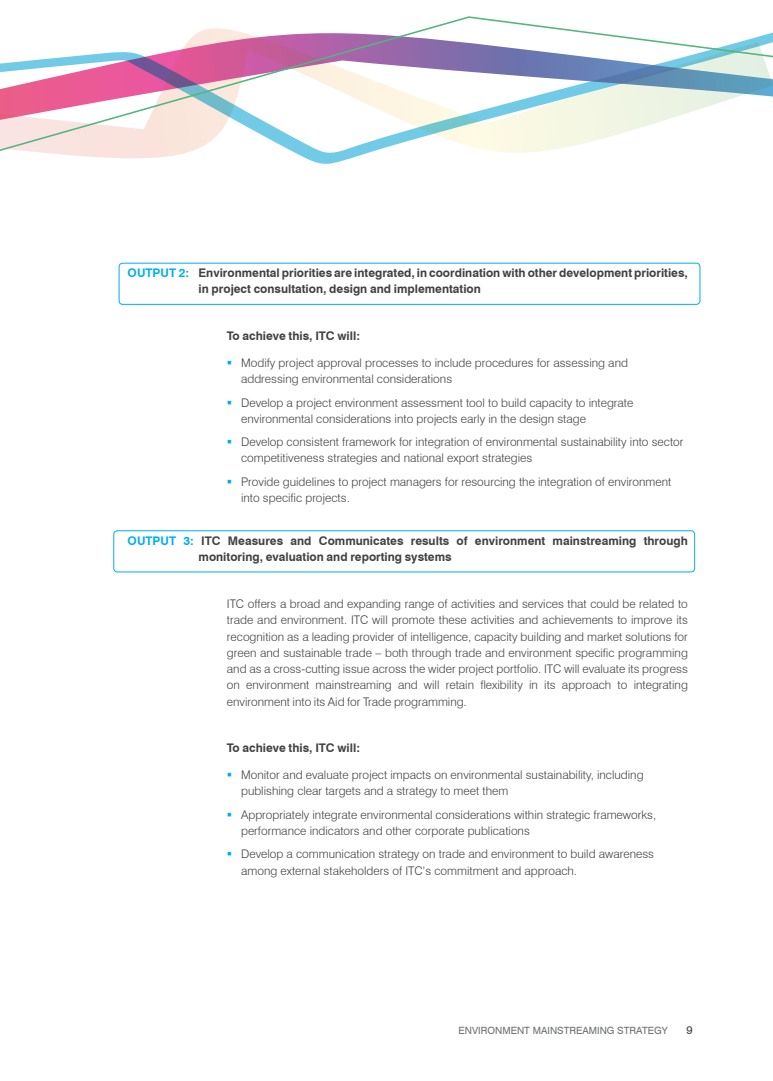
<style>
.page{position:relative;width:773px;height:1081px;background:#fff}
.page>*{position:absolute;margin:0;border:0;box-sizing:border-box;transform-origin:0 0}
.t1{font:300 11.88px/16.2px "Swiss 721 BT";color:#414142}
.t2{font:700 11.88px/16.2px "Swiss 721 BT";color:#414142}
.t3{font:11.25px "Swiss 721 BT";color:#414142}
.t4{font:10px "Swiss 721 BT";color:#6d6f71}
.s1{color:#00aeef}
</style>
<div class="page">
<svg style="left:0;top:16px;width:772px;height:148px"></svg>
<div style="left:119px;top:263px;width:581px;height:42px;border:1px solid #00aeef;border-radius:4px"></div>
<div style="left:113px;top:530px;width:581px;height:42px;border:1px solid #00aeef;border-radius:4px"></div>
<p class="t2" style="left:198px;top:265px;width:491px;text-indent:-71px"><span class="s1">Output 2:</span> Environmental priorities are integrated, in coordination with other development priorities, in project consultation, design and implementation</p>
<p class="t2" style="left:227px;top:328px;width:134px">To achieve this, ITC will:</p>
<p class="t1" style="left:241px;top:354px;width:388px">Modify project approval processes to include procedures for assessing and addressing environmental considerations</p>
<p class="t1" style="left:241px;top:394px;width:394px">Develop a project environment assessment tool to build capacity to integrate environmental considerations into projects early in the design stage</p>
<p class="t1" style="left:241px;top:434px;width:444px">Develop consistent framework for integration of environmental sustainability into sector competitiveness strategies and national export strategies</p>
<p class="t1" style="left:241px;top:473px;width:431px">Provide guidelines to project managers for resourcing the integration of environment into specific projects.</p>
<p class="t2" style="left:198px;top:533px;width:490px;text-indent:-71px"><span class="s1">Output 3:</span> ITC Measures and Communicates results of environment mainstreaming through monitoring, evaluation and reporting systems</p>
<p class="t1" style="left:227px;top:596px;width:462px;text-align:justify">ITC offers a broad and expanding range of activities and services that could be related to trade and environment. ITC will promote these activities and achievements to improve its recognition as a leading provider of intelligence, capacity building and market solutions for green and sustainable trade – both through trade and environment specific programming and as a cross-cutting issue across the wider project portfolio. ITC will evaluate its progress on environment mainstreaming and will retain flexibility in its approach to integrating environment into its Aid for Trade programming.</p>
<p class="t2" style="left:227px;top:740px;width:134px">To achieve this, ITC will:</p>
<p class="t1" style="left:241px;top:767px;width:404px">Monitor and evaluate project impacts on environmental sustainability, including publishing clear targets and a strategy to meet them</p>
<p class="t1" style="left:241px;top:806px;width:416px">Appropriately integrate environmental considerations within strategic frameworks, performance indicators and other corporate publications</p>
<p class="t1" style="left:241px;top:846px;width:414px">Develop a communication strategy on trade and environment to build awareness among external stakeholders of ITC’s commitment and approach.</p>
<p class="t4" style="left:458px;top:1025px;width:211px">ENVIRONMENT MAINSTREAMING STRATEGY</p>
<p class="t3" style="left:686px;top:1023px;width:8px">9</p>
</div>
